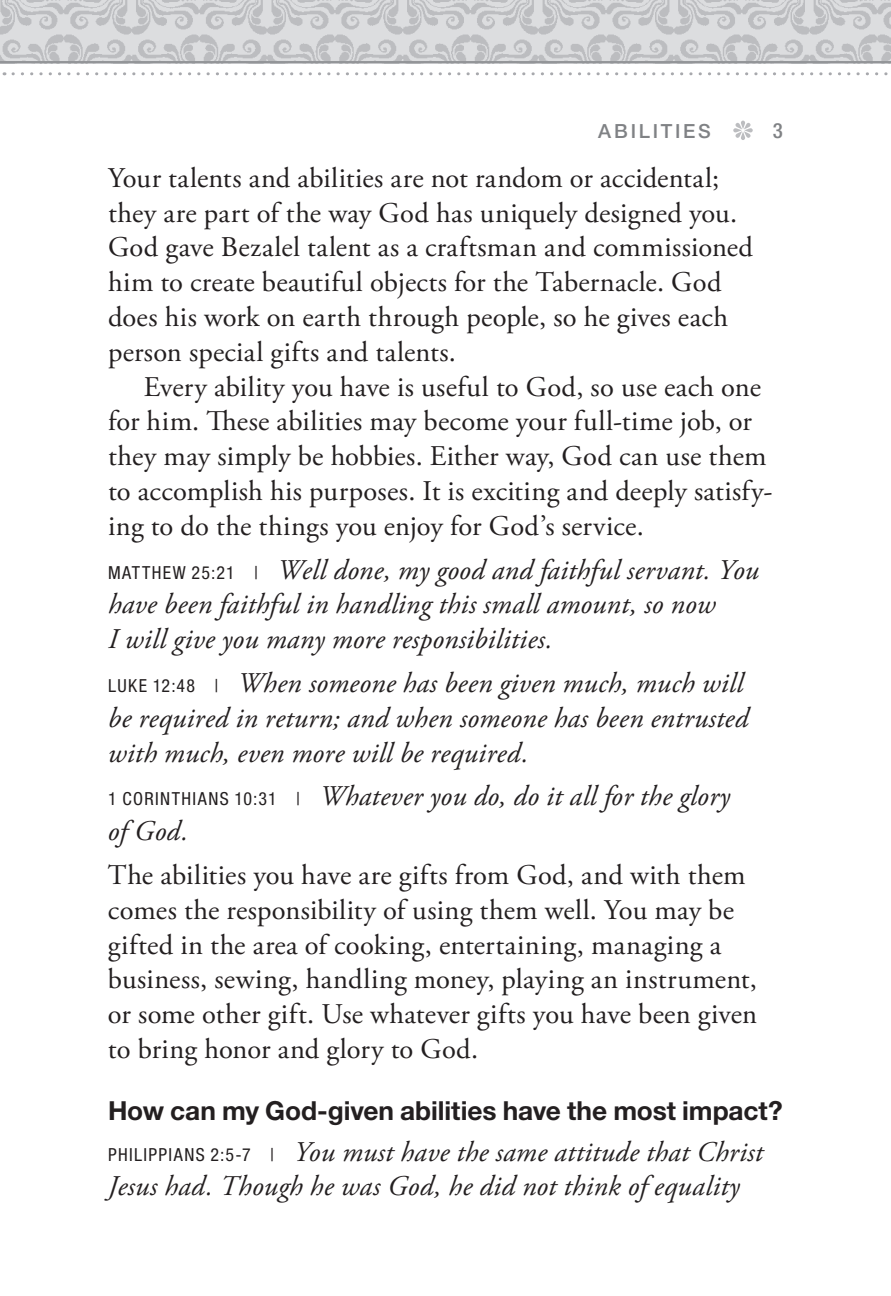
<style>
.page{position:relative;width:891px;height:1296px;background:#fff}
.page>*{position:absolute;margin:0;border:0;box-sizing:border-box;transform-origin:0 0}
.t1{font:28.5px/34.8px "Adobe Garamond Pro";letter-spacing:.01em;color:#231f20}
.t2{font:italic 28.5px/34.8px "Adobe Garamond Pro";letter-spacing:.01em;color:#231f20}
.t3{font:700 26.4px "Helvetica Neue";letter-spacing:-.005em;color:#231f20}
.t4{font:500 condensed 21px "Helvetica Neue";color:#808285}
.t5{font:500 19.5px "Helvetica Neue";color:#808285}
.s1{font-family:"Helvetica Neue";font-style:normal;font-stretch:condensed;font-size:18px}
</style>
<div class="page">
<svg style="left:13px;top:72px;width:875px;height:3px"></svg>
<img style="left:0;top:0;width:891px;height:61px">
<hr style="left:0;top:61px;width:891px;height:2px;background:#939598">
<svg style="left:733px;top:121px;width:20px;height:19px"></svg>
<p class="t5" style="left:598px;top:120px;width:67px">ABILITIES</p>
<p class="t4" style="left:773px;top:118px;width:12px">3</p>
<p class="t1" style="left:108px;top:161px;width:646px">Your talents and abilities are not random or accidental; they are part of the way God has uniquely designed you.<br>God gave Bezalel talent as a craftsman and commissioned him to create beautiful objects for the Tabernacle. God does his work on earth through people, so he gives each person special gifts and talents.</p>
<p class="t1" style="left:108px;top:370px;width:666px;text-indent:36px">Every ability you have is useful to God, so use each one for him. These abilities may become your full-time job, or they may simply be hobbies. Either way, God can use them to accomplish his purposes. It is exciting and deeply satisfy&shy;ing to do the things you enjoy for God’s service.</p>
<p class="t2" style="left:108px;top:553px;width:653px"><span class="s1">M ATTH EW 25:21 |</span> Well done, my good and faithful servant. You have been faithful in handling this small amount, so now<br>I will give you many more responsibilities.</p>
<p class="t2" style="left:108px;top:666px;width:642px"><span class="s1">LUKE 12:48 |</span> When someone has been given much, much will be required in return; and when someone has been entrusted with much, even more will be required.</p>
<p class="t2" style="left:108px;top:780px;width:624px"><span class="s1">1 CORINTH IANS 10:31 |</span> Whatever you do, do it all for the glory of God.</p>
<p class="t1" style="left:108px;top:859px;width:651px">The abilities you have are gifts from God, and with them comes the responsibility of using them well. You may be gifted in the area of cooking, entertaining, managing a business, sewing, handling money, playing an instrument, or some other gift. Use whatever gifts you have been given to bring honor and glory to God.</p>
<p class="t3" style="left:108px;top:1094px;width:676px">How can my God-given abilities have the most impact?</p>
<p class="t2" style="left:108px;top:1135px;width:656px"><span class="s1">PH ILIPP IANS 2:5-7 |</span> You must have the same attitude that Christ<br>Jesus had. Though he was God, he did not think of equality</p>
</div>
